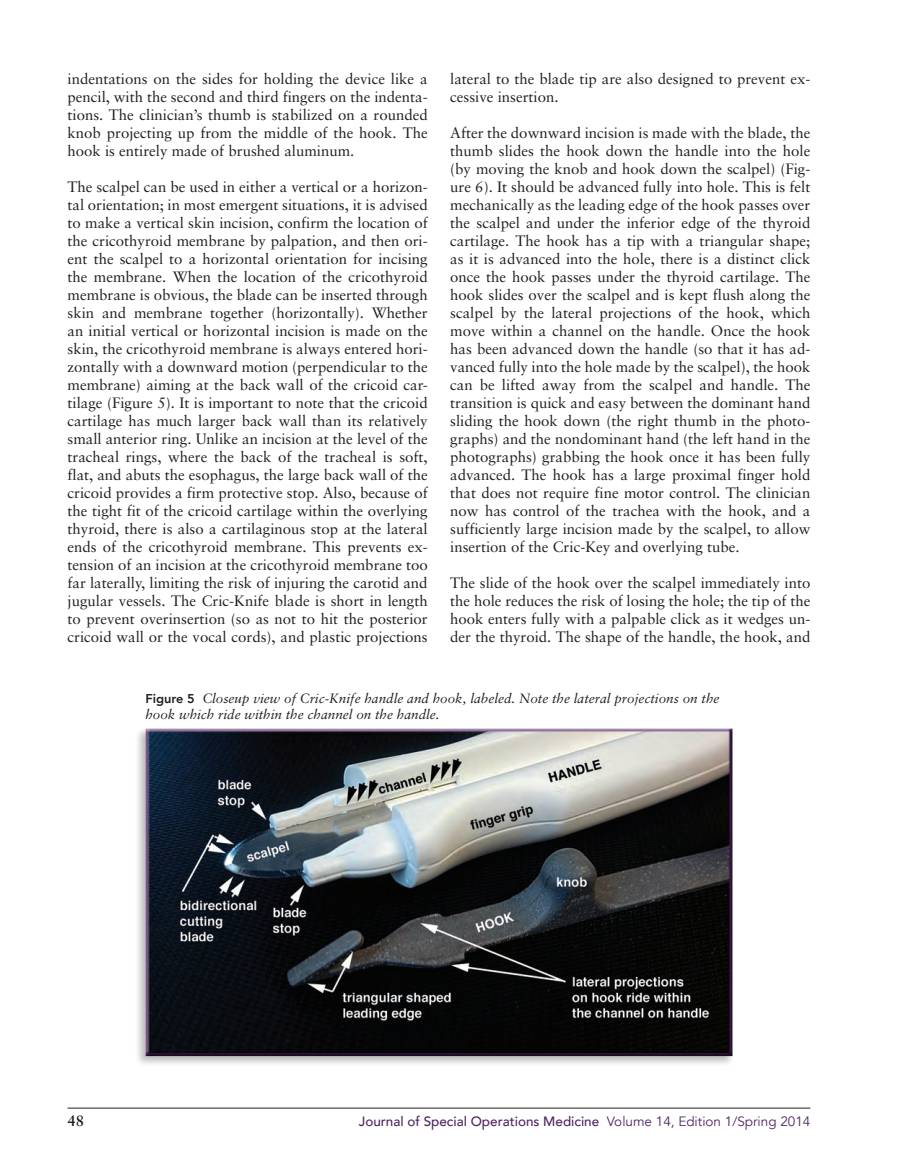
<style>
.page{position:relative;width:905px;height:1175px;background:#fff}
.page>*{position:absolute;margin:0;border:0;box-sizing:border-box;transform-origin:0 0}
.Text_with_extra_spac{font:15px/18px "Sabon";color:#231f20;text-align:justify}
.t1{font:700 15px "Sabon";color:#231f20}
.Table___Figure_Title{font:italic 13.5px/16.5px "Sabon";color:#231f20}
.t2{font:500 13.5px "Avenir";color:#512562}
.s1{font-family:"Avenir";font-weight:800;font-style:normal;font-size:12.75px}
.s2{font-weight:400}
</style>
<div class="page">
<hr style="left:68px;top:1107px;width:742px;height:1px;background:#231f20">
<div style="left:135px;top:726px;width:600px;height:341px;background:#231f20;opacity:.3"></div>
<div style="left:144px;top:728px;width:590px;height:329px;background:#231f20;opacity:.75"></div>
<p class="Text_with_extra_spac" style="left:68px;top:69px;width:362px">indentations on the sides for holding the device like a pencil, with the second and third fingers on the indenta&shy;tions. The clinician’s thumb is stabilized on a rounded knob projecting up from the middle of the hook. The hook is entirely made of brushed aluminum.</p>
<p class="Text_with_extra_spac" style="left:68px;top:177px;width:362px">The scalpel can be used in either a vertical or a horizon&shy;tal orientation; in most emergent situations, it is advised to make a vertical skin incision, confirm the location of the cricothyroid membrane by palpation, and then ori&shy;ent the scalpel to a horizontal orientation for incising the membrane. When the location of the cricothyroid membrane is obvious, the blade can be inserted through skin and membrane together (horizontally). Whether an initial vertical or horizontal incision is made on the skin, the cricothyroid membrane is always entered hori&shy;zontally with a downward motion (perpendicular to the membrane) aiming at the back wall of the cricoid car&shy;tilage (Figure 5). It is important to note that the cricoid cartilage has much larger back wall than its relatively small anterior ring. Unlike an incision at the level of the tracheal rings, where the back of the tracheal is soft, flat, and abuts the esophagus, the large back wall of the cricoid provides a firm protective stop. Also, because of the tight fit of the cricoid cartilage within the overlying thyroid, there is also a cartilaginous stop at the lateral ends of the cricothyroid membrane. This prevents ex&shy;tension of an incision at the cricothyroid membrane too far laterally, limiting the risk of injuring the carotid and jugular vessels. The Cric-Knife blade is short in length to prevent overinsertion (so as not to hit the posterior cricoid wall or the vocal cords), and plastic projections</p>
<p class="Text_with_extra_spac" style="left:450px;top:69px;width:361px">lateral to the blade tip are also designed to prevent ex&shy;cessive insertion.</p>
<p class="Text_with_extra_spac" style="left:450px;top:123px;width:362px">After the downward incision is made with the blade, the thumb slides the hook down the handle into the hole (by moving the knob and hook down the scalpel) (Fig&shy;ure 6). It should be advanced fully into hole. This is felt mechanically as the leading edge of the hook passes over the scalpel and under the inferior edge of the thyroid cartilage. The hook has a tip with a triangular shape; as it is advanced into the hole, there is a distinct click once the hook passes under the thyroid cartilage. The hook slides over the scalpel and is kept flush along the scalpel by the lateral projections of the hook, which move within a channel on the handle. Once the hook has been advanced down the handle (so that it has ad&shy;vanced fully into the hole made by the scalpel), the hook can be lifted away from the scalpel and handle. The transition is quick and easy between the dominant hand sliding the hook down (the right thumb in the photo&shy;graphs) and the nondominant hand (the left hand in the photographs) grabbing the hook once it has been fully advanced. The hook has a large proximal finger hold that does not require fine motor control. The clinician now has control of the trachea with the hook, and a sufficiently large incision made by the scalpel, to allow insertion of the Cric-Key and overlying tube.</p>
<p class="Text_with_extra_spac" style="left:450px;top:573px;width:362px">The slide of the hook over the scalpel immediately into the hole reduces the risk of losing the hole; the tip of the hook enters fully with a palpable click as it wedges un&shy;der the thyroid. The shape of the handle, the hook, and</p>
<p class="Table___Figure_Title" style="left:145px;top:689px;width:575px"><span class="s1">Figure 5</span> Closeup view of Cric-Knife handle and hook, labeled. Note the lateral projections on the hook which ride within the channel on the handle.</p>
<p class="t1" style="left:68px;top:1112px;width:18px">48</p>
<p class="t2" style="left:359px;top:1110px;width:453px">Journal of Special Operations Medicine <span class="s2">Volume 14, Edition 1/Spring 2014</span></p>
</div>
